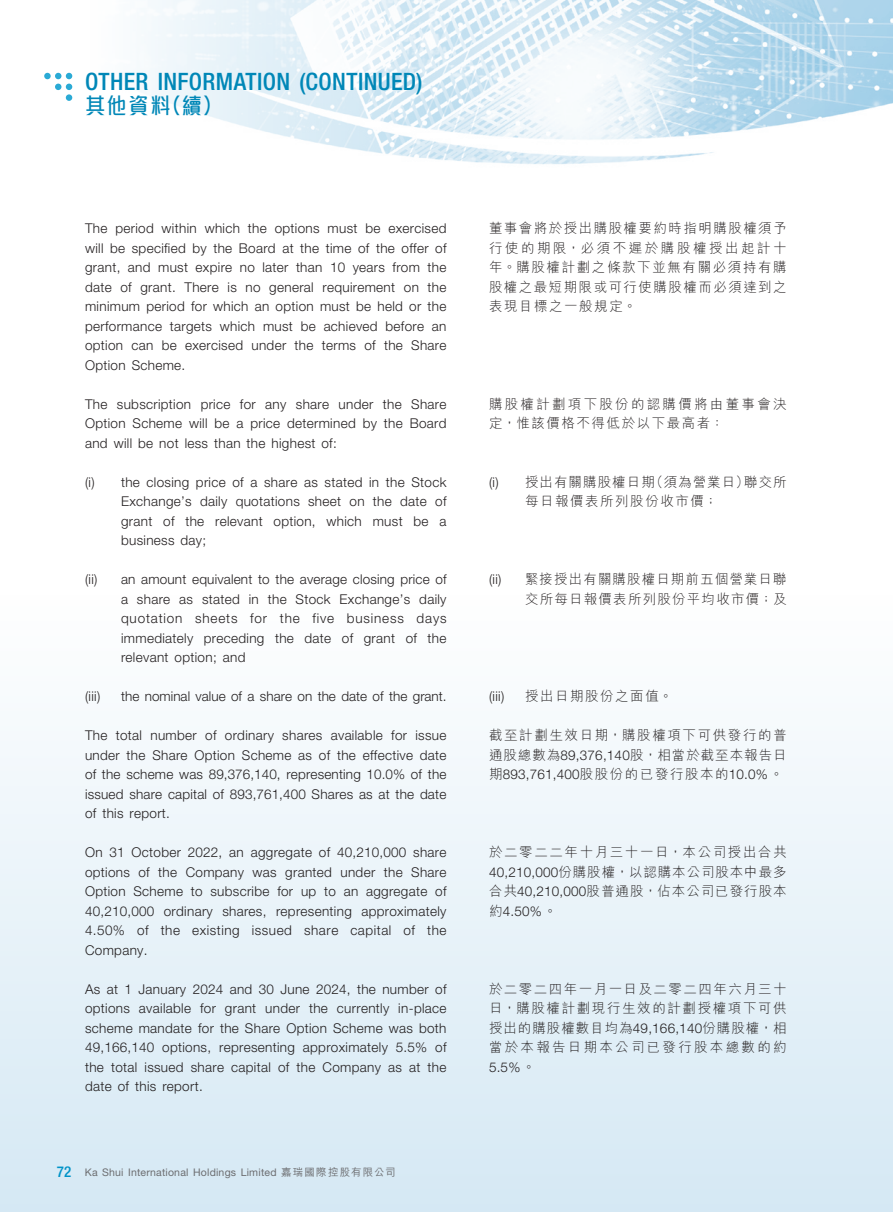
<style>
.page{position:relative;width:893px;height:1212px;background:#fff}
.page>*{position:absolute;margin:0;border:0;box-sizing:border-box;transform-origin:0 0}
.t1{font:500 condensed 24px "Helvetica Neue LT Std";letter-spacing:.015em;color:#0087b7}
.t2{font:500 22.5px "M Elle HK";color:#0087b7;scale:.9 1}
._01_Body_Text{font:300 13.5px/19.5px "Helvetica Neue LT Std";letter-spacing:.025em;color:#231f20;text-align:justify}
._01_Body_Text-2{font:300 13.5px/19.5px "M Hei HK";letter-spacing:.115em;color:#231f20;text-align:justify}
._01_Body_Text-3{font:300 13.5px "Helvetica Neue LT Std";color:#231f20}
._01_Body_Text-4{font:300 13.5px/19.5px "M Hei HK";letter-spacing:.08em;color:#231f20}
._01_Body_Text-5{font:300 13.5px/19.5px "M Hei HK";letter-spacing:.17em;color:#231f20}
._01_Body_Text-6{font:300 13.5px/19.5px "M Hei HK";letter-spacing:.075em;color:#231f20}
.t3{font:10.5px "Helvetica Neue LT Std";letter-spacing:.02em;color:#6c6d70}
.s1{font-weight:500;font-stretch:condensed;font-size:15px;color:#0093c8}
.s2{font-family:"M Hei HK";font-weight:500}
.s3{font-family:"Helvetica Neue LT Std"}
</style>
<div class="page">
<img style="left:45px;top:0;width:848px;height:165px">
<div style="left:44px;top:73px;width:7px;height:6px;background:#2aaad5;border-radius:50%"></div>
<div style="left:66px;top:94px;width:6px;height:7px;background:#2aaad5;border-radius:50%"></div>
<svg style="left:55px;top:73px;width:17px;height:17px"></svg>
<div style="left:0;top:595px;width:893px;height:617px;background:linear-gradient(to bottom,#fefefe,#d5e8f4)"></div>
<h1 class="t1" style="left:85px;top:67px;width:339px">OTHER INFORMATION (CONTINUED)</h1>
<h2 class="t2" style="left:85px;top:90px;width:154px">其他資料（續）</h2>
<p class="_01_Body_Text" style="left:85px;top:218px;width:363px">The period within which the options must be exercised will be specified by the Board at the time of the offer of grant, and must expire no later than 10 years from the date of grant. There is no general requirement on the minimum period for which an option must be held or the performance targets which must be achieved before an option can be exercised under the terms of the Share Option Scheme.</p>
<p class="_01_Body_Text" style="left:85px;top:394px;width:363px">The subscription price for any share under the Share Option Scheme will be a price determined by the Board and will be not less than the highest of:</p>
<p class="_01_Body_Text" style="left:121px;top:472px;width:327px;text-indent:-36px">(i) the closing price of a share as stated in the Stock Exchange’s daily quotations sheet on the date of grant of the relevant option, which must be a business day;</p>
<p class="_01_Body_Text" style="left:85px;top:569px;width:14px">(ii)</p>
<p class="_01_Body_Text" style="left:121px;top:569px;width:327px">an amount equivalent to the average closing price of a share as stated in the Stock Exchange’s daily quotation sheets for the five business days immediately preceding the date of grant of the relevant option; and</p>
<p class="_01_Body_Text" style="left:85px;top:686px;width:17px">(iii)</p>
<p class="_01_Body_Text-3" style="left:121px;top:688px;width:327px">the nominal value of a share on the date of the grant.</p>
<p class="_01_Body_Text" style="left:85px;top:725px;width:363px">The total number of ordinary shares available for issue under the Share Option Scheme as of the effective date of the scheme was 89,376,140, representing 10.0% of the issued share capital of 893,761,400 Shares as at the date of this report.</p>
<p class="_01_Body_Text" style="left:85px;top:842px;width:363px">On 31 October 2022, an aggregate of 40,210,000 share options of the Company was granted under the Share Option Scheme to subscribe for up to an aggregate of 40,210,000 ordinary shares, representing approximately 4.50% of the existing issued share capital of the Company.</p>
<p class="_01_Body_Text" style="left:85px;top:979px;width:363px">As at 1 January 2024 and 30 June 2024, the number of options available for grant under the currently in-place scheme mandate for the Share Option Scheme was both 49,166,140 options, representing approximately 5.5% of the total issued share capital of the Company as at the date of this report.</p>
<p class="t3" style="left:57px;top:1166px;width:340px"><span class="s1">72</span> Ka Shui International Holdings Limited <span class="s2">嘉瑞國際控股有限公司</span></p>
<p class="_01_Body_Text-2" style="left:489px;top:218px;width:299px">董事會將於授出購股權要約時指明購股權須予行使的期限，必須不遲於購股權授出起計十年。購股權計劃之條款下並無有關必須持有購股權之最短期限或可行使購股權而必須達到之表現目標之一般規定。</p>
<p class="_01_Body_Text-5" style="left:489px;top:393px;width:299px">購股權計劃項下股份的認購價將由董事會決定，惟該價格不得低於以下最高者：</p>
<p class="_01_Body_Text-6" style="left:525px;top:471px;width:263px;text-indent:-36px"><span class="s3">(i)</span> 授出有關購股權日期（須為營業日）聯交所每日報價表所列股份收市價；</p>
<p class="_01_Body_Text" style="left:489px;top:569px;width:14px">(ii)</p>
<p class="_01_Body_Text-4" style="left:525px;top:569px;width:263px">緊接授出有關購股權日期前五個營業日聯交所每日報價表所列股份平均收市價；及</p>
<p class="_01_Body_Text" style="left:489px;top:686px;width:17px">(iii)</p>
<p class="_01_Body_Text-2" style="left:525px;top:686px;width:149px">授出日期股份之面值。</p>
<p class="_01_Body_Text-2" style="left:489px;top:725px;width:299px">截至計劃生效日期，購股權項下可供發行的普通股總數為<span class="s3">89,376,140</span>股，相當於截至本報告日期<span class="s3">893,761,400</span>股股份的已發行股本的<span class="s3">10.0%</span>。</p>
<p class="_01_Body_Text-2" style="left:489px;top:842px;width:299px">於二零二二年十月三十一日，本公司授出合共<span class="s3">40,210,000</span>份購股權，以認購本公司股本中最多合共<span class="s3">40,210,000</span>股普通股，佔本公司已發行股本約<span class="s3">4.50%</span>。</p>
<p class="_01_Body_Text-2" style="left:489px;top:978px;width:299px">於二零二四年一月一日及二零二四年六月三十日，購股權計劃現行生效的計劃授權項下可供授出的購股權數目均為<span class="s3">49,166,140</span>份購股權，相當於本報告日期本公司已發行股本總數的約<span class="s3">5.5%</span>。</p>
</div>
